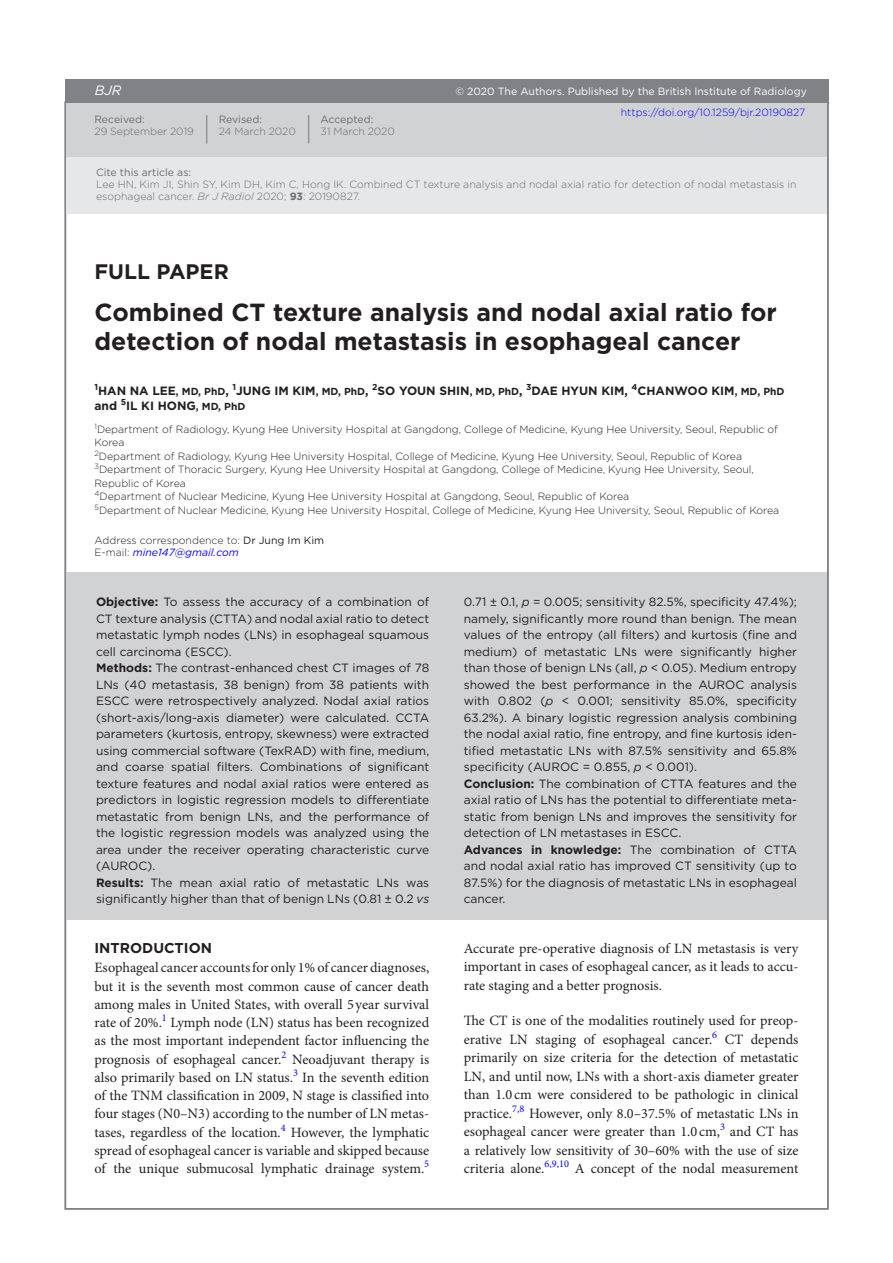
<style>
.page{position:relative;width:893px;height:1263px;background:#fff}
.page>*{position:absolute;margin:0;border:0;box-sizing:border-box;transform-origin:0 0}
.t1{font:700 24.75px/29.2px "Gotham";color:#231f20}
.t2{font:700 21px "Gotham";color:#231f20}
.t3{font:14.25px/18.3px "Minion Pro";color:#231f20;text-align:justify}
.t4{font:700 14.25px "Gotham";color:#231f20}
.t5{font:italic 13.5px "Gotham";color:#fff}
.t6{font:12px/16.5px "Gotham";color:#231f20}
.t7{font:700 12px/15px "Gotham";color:#231f20}
.t8{font:300 10.5px/13.5px "Gotham";letter-spacing:-.005em;color:#231f20}
.t9{font:300 10.5px/12px "Gotham";color:#6c6d70}
.t10{font:10.5px "Gotham";color:#fff}
.t11{font:10.5px "Gotham";color:#6c6d70}
.t12{font:300 10.5px "Gotham";color:#00f}
.s1{font-style:italic}
.s2{font-weight:700}
.s3{font-size:10.2px}
.s4{font-weight:400}
.s5{font-weight:400;font-style:italic;color:#00f}
</style>
<div class="page">
<div style="left:65px;top:79px;width:764px;height:24px;background:#808285"></div>
<div style="left:66px;top:154px;width:761px;height:59px;background:#e6e7e9"></div>
<div style="left:66px;top:103px;width:761px;height:53px;background:#d1d2d4"></div>
<svg style="left:308px;top:115px;width:1px;height:28px"></svg>
<svg style="left:206px;top:115px;width:1px;height:29px"></svg>
<div style="left:66px;top:572px;width:761px;height:348px;background:#d1d2d4"></div>
<p class="t5" style="left:95px;top:83px;width:28px">BJR</p>
<p class="t11" style="left:94px;top:113px;width:52px">Received:</p>
<p class="t9" style="left:94px;top:125px;width:101px">29 September 2019</p>
<p class="t11" style="left:219px;top:113px;width:45px">Revised:</p>
<p class="t9" style="left:219px;top:125px;width:79px">24 March 2020</p>
<p class="t11" style="left:321px;top:113px;width:54px">Accepted:</p>
<p class="t9" style="left:321px;top:125px;width:76px">31 March 2020</p>
<p class="t10" style="left:455px;top:85px;width:353px">© 2020 The Authors. Published by the British Institute of Radiology</p>
<p class="t12" style="left:621px;top:106px;width:186px">https://doi.org/10.1259/bjr.20190827</p>
<p class="t11" style="left:96px;top:165px;width:97px">Cite this article as:</p>
<p class="t9" style="left:96px;top:178px;width:702px">Lee HN, Kim JI, Shin SY, Kim DH, Kim C, Hong IK. Combined CT texture analysis and nodal axial ratio for detection of nodal metastasis in esophageal cancer. <span class="s1">Br J Radiol</span> 2020; <span class="s2">93</span>: 20190827.</p>
<h2 class="t2" style="left:94px;top:258px;width:136px">Full Paper</h2>
<h1 class="t1" style="left:94px;top:298px;width:684px">Combined CT texture analysis and nodal axial ratio for detection of nodal metastasis in esophageal cancer</h1>
<p class="t7" style="left:94px;top:384px;width:692px"><sup>1</sup>Han Na Lee<span class="s3">, MD, PhD</span>, <sup>1</sup>Jung Im Kim<span class="s3">, MD, PhD</span>, <sup>2</sup>So Youn Shi n<span class="s3">, MD, PhD</span>, <sup>3</sup>Dae Hyun Kim, <sup>4</sup>Chanwoo Kim<span class="s3">, MD, PhD </span>and <sup>5</sup>Il Ki Hong<span class="s3">, MD, PhD</span></p>
<p class="t8" style="left:94px;top:422px;width:686px"><sup>1</sup>Department of Radiology, Kyung Hee University Hospital at Gangdong, College of Medicine, Kyung Hee University, Seoul, Republic of Korea<br><sup>2</sup>Department of Radiology, Kyung Hee University Hospital, College of Medicine, Kyung Hee University, Seoul, Republic of Korea <sup>3</sup>Department of Thoracic Surgery, Kyung Hee University Hospital at Gangdong, College of Medicine, Kyung Hee University, Seoul, Republic of Korea<br><sup>4</sup>Department of Nuclear Medicine, Kyung Hee University Hospital at Gangdong, Seoul, Republic of Korea<br><sup>5</sup>Department of Nuclear Medicine, Kyung Hee University Hospital, College of Medicine, Kyung Hee University, Seoul, Republic of Korea</p>
<p class="t8" style="left:95px;top:534px;width:231px;line-height:12px">Address correspondence to: <span class="s4">Dr Jung Im Kim<br></span>E-mail: <span class="s5">mine147@gmail.com</span></p>
<p class="t6" style="left:96px;top:593px;width:335px"><span class="s2">Objective:</span> To assess the accuracy of a combination of CT texture analysis (CTTA) and nodal axial ratio to detect metastatic lymph nodes (LNs) in esophageal squamous cell carcinoma (ESCC).<br><span class="s2">Methods:</span> The contrast-enhanced chest CT images of 78<br>LNs (40 metastasis, 38 benign) from 38 patients with ESCC were retrospectively analyzed. Nodal axial ratios (short-axis/long-axis diameter) were calculated. CCTA parameters (kurtosis, entropy, skewness) were extracted using commercial software (TexRAD) with fine, medium, and coarse spatial filters. Combinations of significant texture features and nodal axial ratios were entered as predictors in logistic regression models to differentiate metastatic from benign LNs, and the performance of the logistic regression models was analyzed using the area under the receiver operating characteristic curve (AUROC).<br><span class="s2">Results:</span> The mean axial ratio of metastatic LNs was significantly higher than that of benign LNs (0.81 ± 0.2 <span class="s1">vs</span></p>
<p class="t6" style="left:464px;top:593px;width:335px">0.71 ± 0.1, <span class="s1">p</span> = 0.005; sensitivity 82.5%, specificity 47.4%); namely, significantly more round than benign. The mean values of the entropy (all filters) and kurtosis (fine and medium) of metastatic LNs were significantly higher than those of benign LNs (all, <span class="s1">p</span> &lt; 0.05). Medium entropy showed the best performance in the AUROC analysis with 0.802 (<span class="s1">p</span> &lt; 0.001; sensitivity 85.0%, specificity 63.2%). A binary logistic regression analysis combining the nodal axial ratio, fine entropy, and fine kurtosis iden&shy;tified metastatic LNs with 87.5% sensitivity and 65.8% specificity (AUROC = 0.855, <span class="s1">p</span> &lt; 0.001).<br><span class="s2">Conclusion:</span> The combination of CTTA features and the axial ratio of LNs has the potential to differentiate meta&shy;static from benign LNs and improves the sensitivity for detection of LN metastases in ESCC.<br><span class="s2">Advances in knowledge:</span> The combination of CTTA and nodal axial ratio has improved CT sensitivity (up to 87.5%) for the diagnosis of metastatic LNs in esophageal cancer.</p>
<p class="t4" style="left:94px;top:938px;width:119px">Introduction</p>
<p class="t3" style="left:94px;top:959px;width:336px">Esophageal cancer accounts for only 1% of cancer diagnoses, but it is the seventh most common cause of cancer death among males in United States, with overall 5 year survival rate of 20%.<sup>1</sup> Lymph node (LN) status has been recognized as the most important independent factor influencing the prognosis of esophageal cancer.<sup>2</sup> Neoadjuvant therapy is also primarily based on LN status.<sup>3</sup> In the seventh edition of the TNM classification in 2009, N stage is classified into four stages (N0–N3) according to the number of LN metas&shy;tases, regardless of the location.<sup>4</sup> However, the lymphatic spread of esophageal cancer is variable and skipped because of the unique submucosal lymphatic drainage system.<sup>5</sup></p>
<p class="t3" style="left:464px;top:939px;width:336px">Accurate pre-operative diagnosis of LN metastasis is very important in cases of esophageal cancer, as it leads to accu&shy;rate staging and a better prognosis.</p>
<p class="t3" style="left:464px;top:1012px;width:336px">The CT is one of the modalities routinely used for preop&shy;erative LN staging of esophageal cancer.<sup>6</sup> CT depends primarily on size criteria for the detection of metastatic LN, and until now, LNs with a short-axis diameter greater than 1.0 cm were considered to be pathologic in clinical practice.<sup>7,8</sup> However, only 8.0–37.5% of metastatic LNs in esophageal cancer were greater than 1.0 cm,<sup>3</sup> and CT has a relatively low sensitivity of 30–60% with the use of size criteria alone.<sup>6,9,10</sup> A concept of the nodal measurement</p>
</div>
